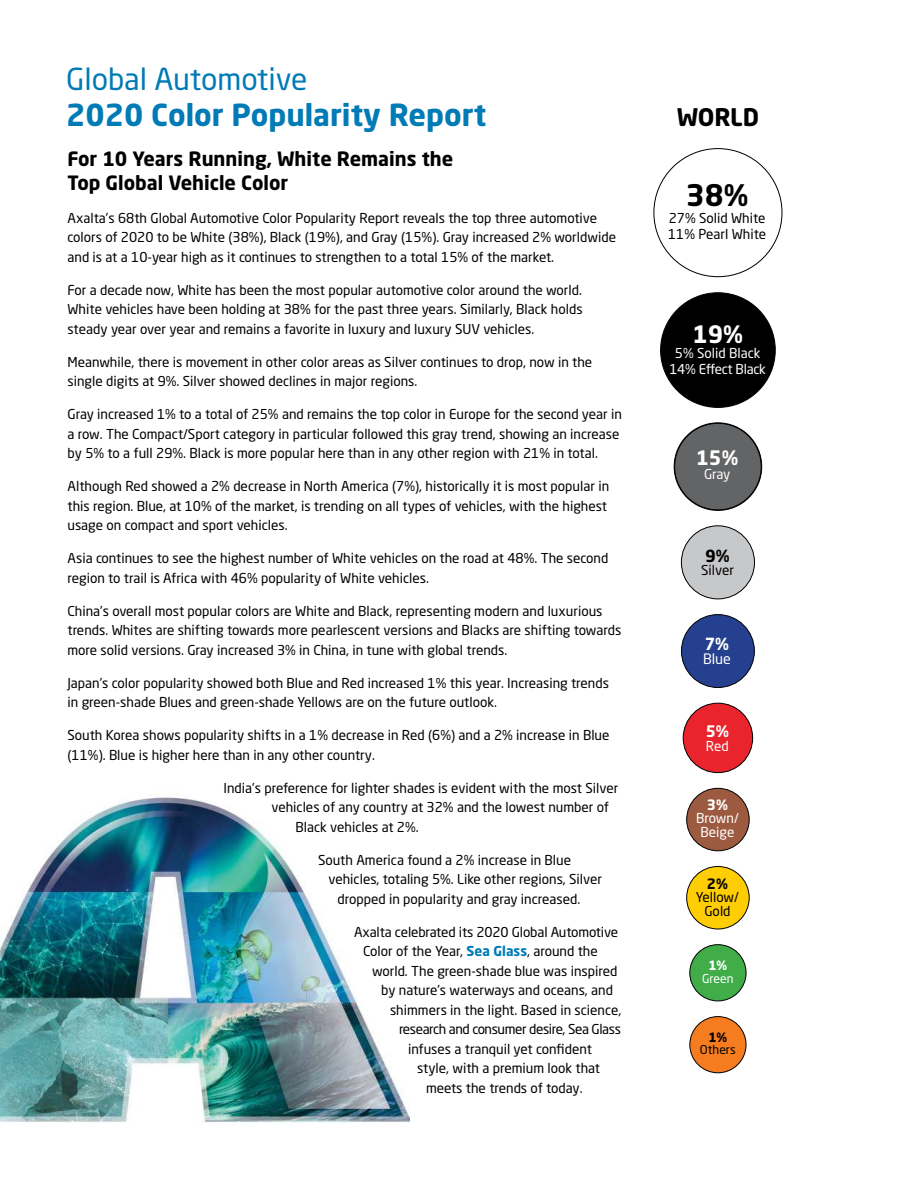
<style>
.page{position:relative;width:918px;height:1188px;background:#fff}
.page>*{position:absolute;margin:0;border:0;box-sizing:border-box;transform-origin:0 0}
.t1{font:700 30px "Neo Sans Pro";color:#007bb6}
.t2{font:30px "Neo Sans Pro";color:#007bb6}
.t3{font:700 29.4px "Neo Sans Pro";color:#000}
.t4{font:700 24px "Neo Sans Pro";letter-spacing:-.005em;color:#000}
.t5{font:700 23.7px "Neo Sans Pro";color:#fff}
.t6{font:700 19.65px "Neo Sans Pro";color:#fff}
.t7{font:700 19.5px/24px "Neo Sans Pro";color:#000}
.t8{font:700 16.5px "Neo Sans Pro";color:#000}
.t9{font:700 16.5px "Neo Sans Pro";color:#fff}
.t10{font:700 15.75px "Neo Sans Pro";color:#fff}
.t11{font:14.1px "Neo Sans Pro";color:#fff}
.t12{font:700 14.1px "Neo Sans Pro";color:#fff}
.t13{font:700 14.1px "Neo Sans Pro";color:#000}
.t14{font:13.5px/19.5px "Neo Sans Pro";color:#000}
.t15{font:13.5px/16.2px "Neo Sans Pro";color:#fff;text-align:center}
.t16{font:13.5px "Neo Sans Pro";letter-spacing:-.03em;color:#000}
.t17{font:700 12.75px "Neo Sans Pro";color:#fff}
.t18{font:700 12.75px "Neo Sans Pro";color:#000}
.t19{font:12.15px "Neo Sans Pro";color:#000}
.t20{font:12.15px "Neo Sans Pro";color:#fff}
.s1{font-weight:700;color:#007bb6}
</style>
<div class="page">
<img style="left:0;top:797px;width:409px;height:326px">
<div style="left:661px;top:293px;width:114px;height:114px;background:#000;border-radius:50%"></div>
<div style="left:674px;top:423px;width:87px;height:87px;background:#636466;border-radius:50%"></div>
<div style="left:681px;top:526px;width:73px;height:73px;background:#c7c8ca;border-radius:50%"></div>
<div style="left:681px;top:525px;width:74px;height:74px;border:1px solid #000;border-radius:50%"></div>
<div style="left:681px;top:615px;width:73px;height:73px;background:#25408f;border-radius:50%"></div>
<div style="left:681px;top:614px;width:74px;height:74px;border:1px solid #000;border-radius:50%"></div>
<div style="left:683px;top:703px;width:70px;height:70px;background:#e9242c;border-radius:50%"></div>
<div style="left:683px;top:703px;width:70px;height:70px;border:1px solid #000;border-radius:50%"></div>
<div style="left:687px;top:788px;width:62px;height:63px;background:#9c5b40;border-radius:50%"></div>
<div style="left:686px;top:788px;width:64px;height:63px;border:1px solid #000;border-radius:50%"></div>
<div style="left:687px;top:866px;width:62px;height:63px;background:#ffcd03;border-radius:50%"></div>
<div style="left:686px;top:866px;width:64px;height:63px;border:1px solid #000;border-radius:50%"></div>
<div style="left:690px;top:945px;width:56px;height:56px;background:#41ad49;border-radius:50%"></div>
<div style="left:689px;top:944px;width:57px;height:57px;border:1px solid #000;border-radius:50%"></div>
<div style="left:690px;top:1017px;width:56px;height:56px;background:#f57d20;border-radius:50%"></div>
<div style="left:689px;top:1016px;width:57px;height:57px;border:1px solid #000;border-radius:50%"></div>
<h1 class="t2" style="left:66px;top:61px;width:243px">Global Automotive</h1>
<h1 class="t1" style="left:66px;top:96px;width:422px">2020 Color Popularity Report</h1>
<h3 class="t7" style="left:68px;top:146px;width:387px">For 10 Years Running, White Remains the<br>Top Global Vehicle Color</h3>
<p class="t14" style="left:68px;top:208px;width:550px">Axalta’s 68th Global Automotive Color Popularity Report reveals the top three automotive colors of 2020 to be White (38%), Black (19%), and Gray (15%). Gray increased 2% worldwide and is at a 10-year high as it continues to strengthen to a total 15% of the market.</p>
<p class="t14" style="left:68px;top:280px;width:517px;text-align:justify">For a decade now, White has been the most popular automotive color around the world.<br>White vehicles have been holding at 38% for the past three years. Similarly, Black holds steady year over year and remains a favorite in luxury and luxury SUV vehicles.</p>
<p class="t14" style="left:68px;top:352px;width:526px">Meanwhile, there is movement in other color areas as Silver continues to drop, now in the single digits at 9%. Silver showed declines in major regions.</p>
<p class="t14" style="left:68px;top:404px;width:556px">Gray increased 1% to a total of 25% and remains the top color in Europe for the second year in a row. The Compact/Sport category in particular followed this gray trend, showing an increase by 5% to a full 29%. Black is more popular here than in any other region with 21% in total.</p>
<p class="t14" style="left:68px;top:476px;width:543px">Although Red showed a 2% decrease in North America (7%), historically it is most popular in this region. Blue, at 10% of the market, is trending on all types of vehicles, with the highest usage on compact and sport vehicles.</p>
<p class="t14" style="left:68px;top:548px;width:542px">Asia continues to see the highest number of White vehicles on the road at 48%. The second region to trail is Africa with 46% popularity of White vehicles.</p>
<p class="t14" style="left:68px;top:601px;width:555px">China’s overall most popular colors are White and Black, representing modern and luxurious trends. Whites are shifting towards more pearlescent versions and Blacks are shifting towards more solid versions. Gray increased 3% in China, in tune with global trends.</p>
<p class="t14" style="left:68px;top:673px;width:543px">Japan’s color popularity showed both Blue and Red increased 1% this year. Increasing trends in green-shade Blues and green-shade Yellows are on the future outlook.</p>
<p class="t14" style="left:68px;top:725px;width:544px">South Korea shows popularity shifts in a 1% decrease in Red (6%) and a 2% increase in Blue (11%). Blue is higher here than in any other country.</p>
<p class="t14" style="left:224px;top:778px;width:396px">India’s preference for lighter shades is evident with the most Silver</p>
<p class="t14" style="left:272px;top:797px;width:339px">vehicles of any country at 32% and the lowest number of</p>
<p class="t14" style="left:296px;top:817px;width:125px">Black vehicles at 2%.</p>
<p class="t14" style="left:318px;top:850px;width:255px">South America found a 2% increase in Blue</p>
<p class="t14" style="left:329px;top:869px;width:275px">vehicles, totaling 5%. Like other regions, Silver</p>
<p class="t14" style="left:338px;top:889px;width:244px">dropped in popularity and gray increased.</p>
<p class="t14" style="left:363px;top:922px;width:257px;text-indent:-9px">Axalta celebrated its 2020 Global Automotive<br>Color of the Year, <span class="s1">Sea Glass</span>, around the</p>
<p class="t14" style="left:372px;top:961px;width:247px">world. The green-shade blue was inspired</p>
<p class="t14" style="left:381px;top:980px;width:233px">by nature’s waterways and oceans, and</p>
<p class="t14" style="left:390px;top:1000px;width:233px">shimmers in the light. Based in science,</p>
<p class="t16" style="left:399px;top:1021px;width:224px">research and consumer desire, Sea Glass</p>
<p class="t14" style="left:408px;top:1039px;width:185px">infuses a tranquil yet confident</p>
<p class="t14" style="left:417px;top:1058px;width:185px">style, with a premium look that</p>
<p class="t14" style="left:426px;top:1078px;width:158px">meets the trends of today.</p>
<h3 class="t4" style="left:677px;top:102px;width:84px">WORLD</h3>
<h2 class="t3" style="left:686px;top:176px;width:64px">38%</h2>
<p class="t14" style="left:668px;top:209px;width:100px;line-height:16.2px">27% Solid White<br>11% Pearl White</p>
<h3 class="t5" style="left:692px;top:319px;width:52px">19%</h3>
<p class="t15" style="left:669px;top:345px;width:98px">5% Solid Black<br>14% Effect Black</p>
<h3 class="t6" style="left:696px;top:445px;width:43px">15%</h3>
<p class="t15" style="left:704px;top:466px;width:28px">Gray</p>
<p class="t8" style="left:705px;top:545px;width:26px">9%</p>
<p class="t14" style="left:701px;top:561px;width:34px">Silver</p>
<p class="t9" style="left:705px;top:633px;width:26px">7%</p>
<p class="t11" style="left:703px;top:650px;width:29px">Blue</p>
<p class="t10" style="left:706px;top:721px;width:25px">5%</p>
<p class="t15" style="left:706px;top:737px;width:24px">Red</p>
<p class="t12" style="left:707px;top:795px;width:23px">3%</p>
<p class="t15" style="left:696px;top:811px;width:44px;line-height:13.5px">Brown/<br>Beige</p>
<p class="t13" style="left:707px;top:875px;width:23px">2%</p>
<p class="t14" style="left:696px;top:890px;width:45px;line-height:13.5px;text-align:center">Yellow/<br>Gold</p>
<p class="t17" style="left:708px;top:958px;width:20px">1%</p>
<p class="t20" style="left:702px;top:971px;width:33px">Green</p>
<p class="t18" style="left:708px;top:1030px;width:20px">1%</p>
<p class="t19" style="left:700px;top:1043px;width:37px">Others</p>
</div>
